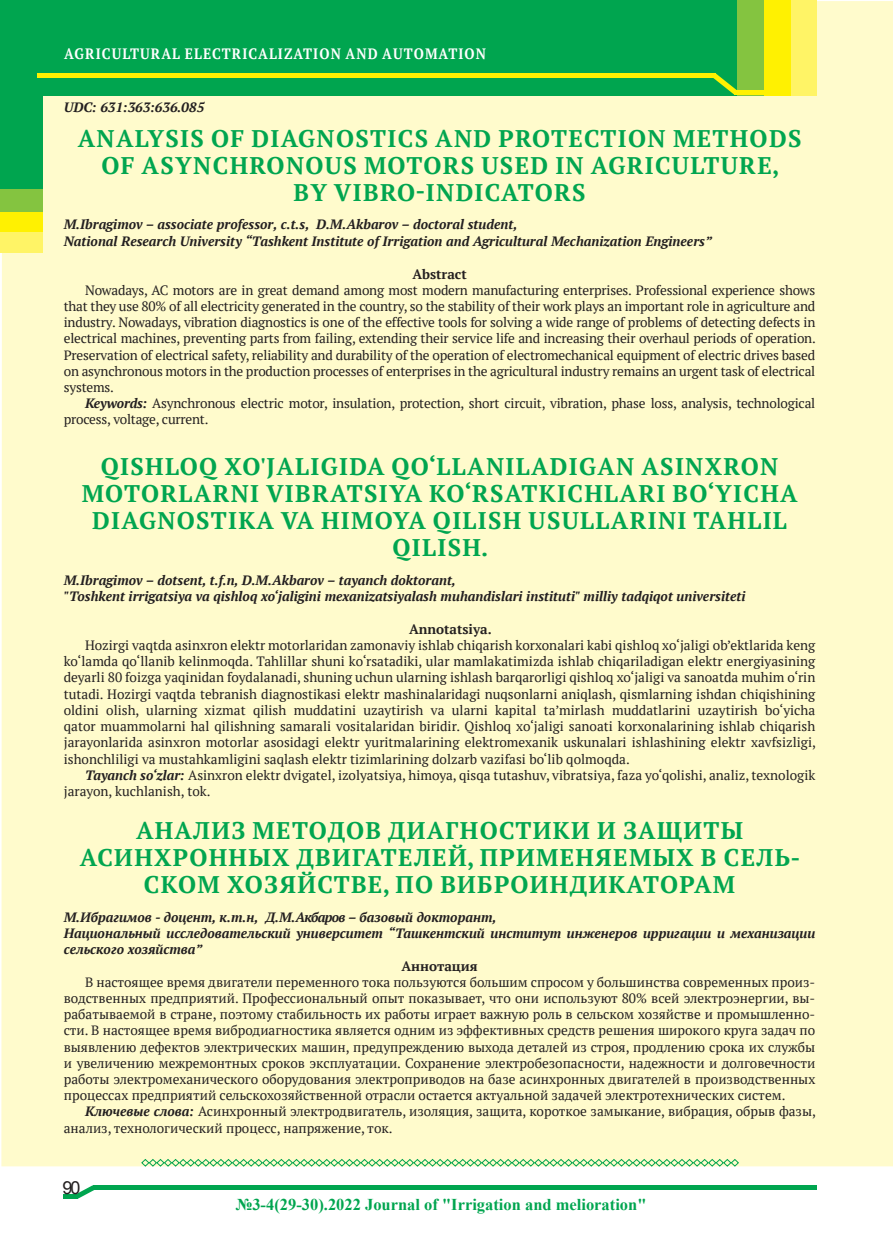
<style>
.page{position:relative;width:893px;height:1259px;background:#fff}
.page>*{position:absolute;margin:0;border:0;box-sizing:border-box;transform-origin:0 0}
.t1{font:700 24px/27px "PT Serif";letter-spacing:.055em;color:#00a54f;text-align:center}
.t2{font:18px "Arial";color:#231f20}
.t3{font:700 16.5px "Times New Roman";color:#00a54f}
.t4{font:700 15px "PT Serif";letter-spacing:.08em;color:#fff;scale:.9 1}
.t5{font:13.5px/16.2px "PT Serif";color:#231f20;text-align:justify}
.t6{font:italic 700 13.5px/16.2px "PT Serif";color:#231f20}
.t7{font:700 13.5px "PT Serif";color:#231f20}
.s1{font-weight:700;font-style:italic}
</style>
<div class="page">
<div style="left:1px;top:1px;width:892px;height:1165px;background:#fffbcc"></div>
<svg style="left:141px;top:1158px;width:598px;height:9px;background:#b7e2ab"></svg>
<div style="left:388px;top:0;width:428px;height:95px;background:#fff466"></div>
<div style="left:358px;top:0;width:432px;height:95px;background:#fff101"></div>
<div style="left:177px;top:0;width:586px;height:95px;background:#84c440"></div>
<div style="left:0;top:0;width:737px;height:95px;background:#00a54f"></div>
<div style="left:0;top:158px;width:42px;height:95px;background:#fff466"></div>
<div style="left:0;top:158px;width:42px;height:74px;background:#fff101"></div>
<div style="left:0;top:158px;width:42px;height:53px;background:#84c440"></div>
<div style="left:0;top:94px;width:42px;height:94px;background:#00a54f"></div>
<div style="left:37px;top:73px;width:678px;height:5px;background:#fff101"></div>
<div style="left:735px;top:90px;width:29px;height:5px;background:#fff101"></div>
<svg style="left:713px;top:73px;width:24px;height:22px"></svg>
<div style="left:93px;top:1185px;width:723px;height:5px;background:#00a54f"></div>
<div style="left:64px;top:1193px;width:14px;height:5px;background:#00a54f"></div>
<svg style="left:76px;top:1185px;width:18px;height:13px"></svg>
<p class="t4" style="left:64px;top:44px;width:470px">AGRICULTURAL ELECTRICALIZATION AND AUTOMATION</p>
<p class="t4" style="left:64px;top:47px;width:294px">MECHANIZATION OF AGRICULTURE</p>
<p class="t6" style="left:64px;top:99px;width:142px">UDC: 631:363:636.085</p>
<h1 class="t1" style="left:78px;top:124px;width:725px">ANALYSIS OF DIAGNOSTICS AND PROTECTION METHODS<br>OF ASYNCHRONOUS MOTORS USED IN AGRICULTURE,<br>BY VIBRO-INDICATORS</h1>
<p class="t6" style="left:64px;top:216px;width:650px">M.Ibragimov – associate professor, c.t.s, D.M.Akbarov – doctoral student,<br>National Research University “Tashkent Institute of Irrigation and Agricultural Mechanization Engineers”</p>
<p class="t7" style="left:412px;top:265px;width:56px">Abstract</p>
<p class="t5" style="left:64px;top:282px;width:754px;text-indent:21px">Nowadays, AC motors are in great demand among most modern manufacturing enterprises. Professional experience shows that they use 80% of all electricity generated in the country, so the stability of their work plays an important role in agriculture and industry. Nowadays, vibration diagnostics is one of the effective tools for solving a wide range of problems of detecting defects in electrical machines, preventing parts from failing, extending their service life and increasing their overhaul periods of operation.<br>Preservation of electrical safety, reliability and durability of the operation of electromechanical equipment of electric drives based on asynchronous motors in the production processes of enterprises in the agricultural industry remains an urgent task of electrical systems.</p>
<p class="t5" style="left:64px;top:395px;width:753px;text-indent:21px"><span class="s1">Keywords:</span> Asynchronous electric motor, insulation, protection, short circuit, vibration, phase loss, analysis, technological process, voltage, current.</p>
<h1 class="t1" style="left:82px;top:453px;width:717px">QISHLOQ XO'JALIGIDA QO‘LLANILADIGAN ASINXRON MOTORLARNI VIBRATSIYA KO‘RSATKICHLARI BO‘YICHA DIAGNOSTIKA VA HIMOYA QILISH USULLARINI TAHLIL QILISH.</h1>
<p class="t6" style="left:64px;top:571px;width:683px">M.Ibragimov – dotsent, t.f.n, D.M.Akbarov – tayanch doktorant,<br>"Toshkent irrigatsiya va qishloq xo‘jaligini mexanizatsiyalash muhandislari instituti" milliy tadqiqot universiteti</p>
<p class="t7" style="left:409px;top:620px;width:84px">Annotatsiya.</p>
<p class="t5" style="left:64px;top:637px;width:754px;text-indent:21px">Hozirgi vaqtda asinxron elektr motorlaridan zamonaviy ishlab chiqarish korxonalari kabi qishloq xo‘jaligi ob’ektlarida keng ko‘lamda qo‘llanib kelinmoqda. Tahlillar shuni ko‘rsatadiki, ular mamlakatimizda ishlab chiqariladigan elektr energiyasining deyarli 80 foizga yaqinidan foydalanadi, shuning uchun ularning ishlash barqarorligi qishloq xo‘jaligi va sanoatda muhim o‘rin tutadi. Hozirgi vaqtda tebranish diagnostikasi elektr mashinalaridagi nuqsonlarni aniqlash, qismlarning ishdan chiqishining oldini olish, ularning xizmat qilish muddatini uzaytirish va ularni kapital ta’mirlash muddatlarini uzaytirish bo‘yicha qator muammolarni hal qilishning samarali vositalaridan biridir. Qishloq xo‘jaligi sanoati korxonalarining ishlab chiqarish jarayonlarida asinxron motorlar asosidagi elektr yuritmalarining elektromexanik uskunalari ishlashining elektr xavfsizligi, ishonchliligi va mustahkamligini saqlash elektr tizimlarining dolzarb vazifasi bo‘lib qolmoqda.</p>
<p class="t5" style="left:64px;top:766px;width:753px;text-indent:21px"><span class="s1">Tayanch so‘zlar:</span> Asinxron elektr dvigatel, izolyatsiya, himoya, qisqa tutashuv, vibratsiya, faza yo‘qolishi, analiz, texnologik jarayon, kuchlanish, tok.</p>
<h1 class="t1" style="left:80px;top:816px;width:722px">АНАЛИЗ МЕТОДОВ ДИАГНОСТИКИ И ЗАЩИТЫ<br>АСИНХРОННЫХ ДВИГАТЕЛЕЙ, ПРИМЕНЯЕМЫХ В СЕЛЬ-<br>СКОМ ХОЗЯЙСТВЕ, ПО ВИБРОИНДИКАТОРАМ</h1>
<p class="t6" style="left:64px;top:908px;width:753px">М.Ибрагимов - доцент, к.т.н, Д.М.Акбаров – базовый докторант,<br>Национальный исследовательский университет “Ташкентский институт инженеров ирригации и механизации сельского хозяйства”</p>
<p class="t7" style="left:401px;top:956px;width:78px">Аннотация</p>
<p class="t5" style="left:64px;top:973px;width:753px;text-indent:21px">В настоящее время двигатели переменного тока пользуются большим спросом у большинства современных произ&shy;водственных предприятий. Профессиональный опыт показывает, что они используют 80% всей электроэнергии, вы&shy;рабатываемой в стране, поэтому стабильность их работы играет важную роль в сельском хозяйстве и промышленно&shy;сти. В настоящее время вибродиагностика является одним из эффективных средств решения широкого круга задач по выявлению дефектов электрических машин, предупреждению выхода деталей из строя, продлению срока их службы и увеличению межремонтных сроков эксплуатации. Сохранение электробезопасности, надежности и долговечности работы электромеханического оборудования электроприводов на базе асинхронных двигателей в производственных процессах предприятий сельскохозяйственной отрасли остается актуальной задачей электротехнических систем.</p>
<p class="t5" style="left:64px;top:1103px;width:754px;text-indent:21px"><span class="s1">Ключевые слова:</span> Асинхронный электродвигатель, изоляция, защита, короткое замыкание, вибрация, обрыв фазы, анализ, технологический процесс, напряжение, ток.</p>
<h2 class="t2" style="left:63px;top:1175px;width:20px">90</h2>
<p class="t3" style="left:236px;top:1192px;width:412px">№3-4(29-30).2022 Journal of "Irrigation and melioration"</p>
</div>
